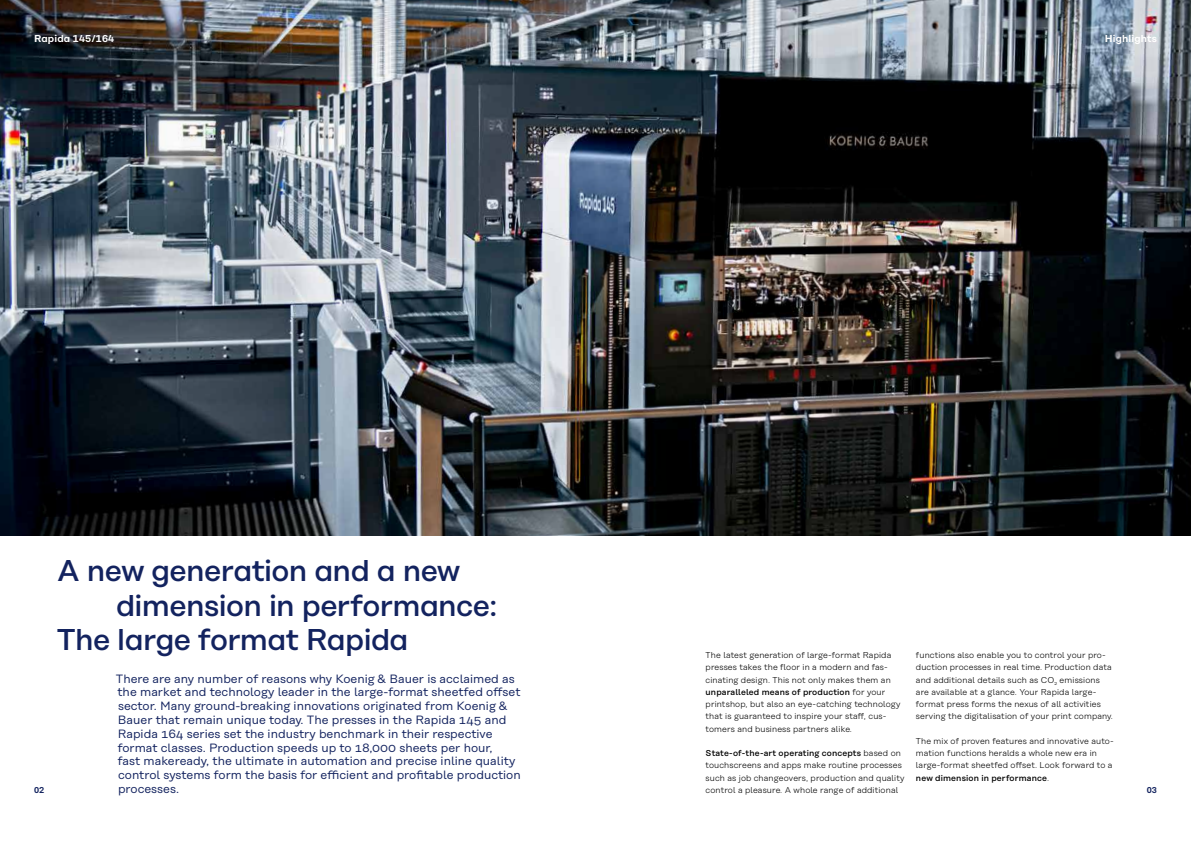
<style>
.page{position:relative;width:1191px;height:842px;background:#fff}
.page>*{position:absolute;margin:0;border:0;box-sizing:border-box;transform-origin:0 0}
.t1{font:500 30px "Koenig&Bauer H";letter-spacing:-.02em;color:#13235f}
.t2{font:12px/13.8px "Koenig&Bauer T";color:#13235f}
.t3{font:600 10px "Koenig&Bauer H";letter-spacing:.015em;color:#fff}
.t4{font:300 8.5px/12.2px "Koenig&Bauer T";letter-spacing:.015em;color:#000}
.t5{font:600 8.5px "Koenig&Bauer H";color:#13235f}
.s1{font-weight:500}
</style>
<div class="page">
<img style="left:0;top:0;width:1191px;height:536px">
<p class="t3" style="left:34px;top:33px;width:82px">Rapida 145/164</p>
<p class="t3" style="left:1104px;top:33px;width:54px">Highlights</p>
<h1 class="t1" style="left:57px;top:553px;width:405px">A new generation and a new</h1>
<h1 class="t1" style="left:116px;top:588px;width:382px">dimension in performance:</h1>
<h1 class="t1" style="left:57px;top:622px;width:353px">The large format Rapida</h1>
<p class="t2" style="left:116px;top:672px;width:406px">There are any number of reasons why Koenig &amp; Bauer is acclaimed as the market and technology leader in the large-format sheetfed offset sector. Many ground-breaking innovations originated from Koenig &amp; Bauer that remain unique today. The presses in the Rapida 145 and Rapida 164 series set the industry benchmark in their respective format classes. Production speeds up to 18,000 sheets per hour,<br>fast makeready, the ultimate in automation and precise inline quality control systems form the basis for efficient and profitable production processes.</p>
<p class="t4" style="left:916px;top:649px;width:199px">functions also enable you to control your pro&shy;duction processes in real time. Production data and additional details such as CO<sub>2</sub> emissions are available at a glance. Your Rapida large&shy;format press forms the nexus of all activities serving the digitalisation of your print company.</p>
<p class="t4" style="left:916px;top:735px;width:199px">The mix of proven features and innovative auto&shy;mation functions heralds a whole new era in large-format sheetfed offset. Look forward to a <span class="s1">new dimension in performance</span>.</p>
<p class="t4" style="left:705px;top:649px;width:196px">The latest generation of large-format Rapida presses takes the floor in a modern and fas&shy;cinating design. This not only makes them an <span class="s1">unparalleled means of production</span> for your printshop, but also an eye-catching technology that is guaranteed to inspire your staff, cus&shy;tomers and business partners alike.</p>
<p class="t4" style="left:705px;top:747px;width:200px"><span class="s1">State-of-the-art operating concepts</span> based on touchscreens and apps make routine processes such as job changeovers, production and quality control a pleasure. A whole range of additional</p>
<p class="t5" style="left:34px;top:785px;width:12px">02</p>
<p class="t5" style="left:1146px;top:785px;width:12px">03</p>
</div>
